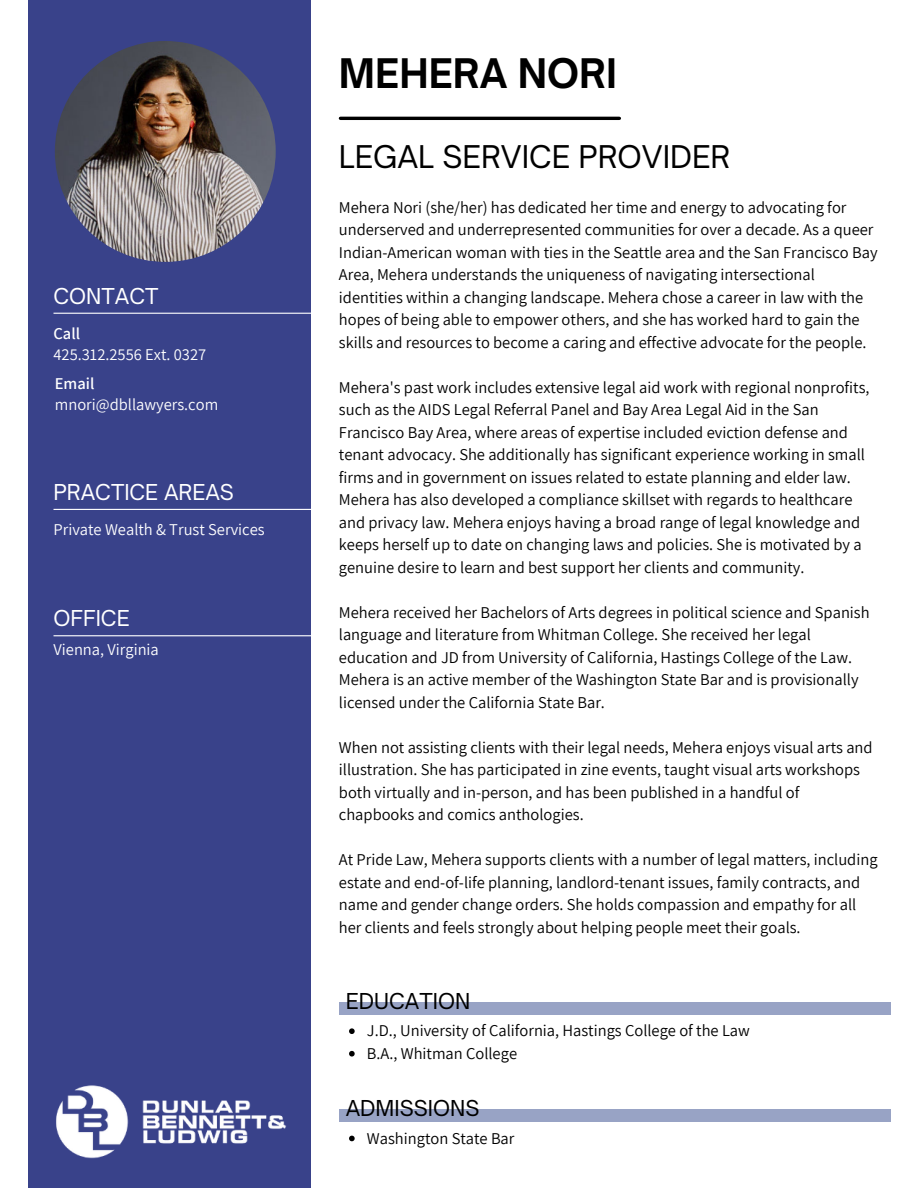
<style>
.page{position:relative;width:918px;height:1188px;background:#fff}
.page>*{position:absolute;margin:0;border:0;box-sizing:border-box;transform-origin:0 0}
.t1{font:700 39px "Open Sauce One";color:#000}
.t2{font:30px "Open Sauce One";color:#000}
.t3{font:21px "Open Sauce One";color:#fff}
.t4{font:21px "Open Sauce One";color:#000}
.t5{font:16.5px/22.5px "Assistant";color:#000}
.t6{font:16.5px "Assistant";color:#fff}
.t7{font:600 16.5px "Assistant";color:#fff}
</style>
<div class="page">
<div style="left:28px;top:0;width:283px;height:1188px;background:#39428a"></div>
<hr style="left:340px;top:117px;width:279px;height:3px;background:#000">
<img style="left:55px;top:41px;width:221px;height:221px;border-radius:50%">
<img style="left:56px;top:1085px;width:230px;height:74px">
<hr style="left:54px;top:313px;width:259px;height:1px;background:#fff">
<hr style="left:54px;top:509px;width:259px;height:1px;background:#fff">
<hr style="left:54px;top:635px;width:259px;height:1px;background:#fff">
<div style="left:339px;top:1002px;width:551px;height:13px;background:#98a3c5"></div>
<svg style="left:349px;top:1028px;width:6px;height:6px"></svg>
<svg style="left:349px;top:1051px;width:6px;height:6px"></svg>
<div style="left:339px;top:1109px;width:551px;height:13px;background:#98a3c5"></div>
<svg style="left:349px;top:1136px;width:6px;height:5px"></svg>
<p class="t3" style="left:54px;top:282px;width:106px">CONTACT</p>
<p class="t7" style="left:54px;top:322px;width:28px">Call</p>
<p class="t6" style="left:54px;top:343px;width:154px">425.312.2556 Ext. 0327</p>
<p class="t7" style="left:55px;top:372px;width:41px">Email</p>
<p class="t6" style="left:55px;top:394px;width:165px">mnori@dbllawyers.com</p>
<p class="t3" style="left:54px;top:478px;width:182px">PRACTICE AREAS</p>
<p class="t6" style="left:54px;top:518px;width:213px">Private Wealth &amp; Trust Services</p>
<p class="t3" style="left:54px;top:604px;width:78px">OFFICE</p>
<p class="t6" style="left:54px;top:638px;width:107px">Vienna, Virginia</p>
<h1 class="t1" style="left:339px;top:48px;width:280px">MEHERA NORI</h1>
<h2 class="t2" style="left:339px;top:137px;width:393px">LEGAL SERVICE PROVIDER</h2>
<p class="t5" style="left:339px;top:195px;width:540px">Mehera Nori (she/her) has dedicated her time and energy to advocating for underserved and underrepresented communities for over a decade. As a queer Indian-American woman with ties in the Seattle area and the San Francisco Bay Area, Mehera understands the uniqueness of navigating intersectional identities within a changing landscape. Mehera chose a career in law with the hopes of being able to empower others, and she has worked hard to gain the skills and resources to become a caring and effective advocate for the people.</p>
<p class="t5" style="left:339px;top:375px;width:532px">Mehera's past work includes extensive legal aid work with regional nonprofits, such as the AIDS Legal Referral Panel and Bay Area Legal Aid in the San Francisco Bay Area, where areas of expertise included eviction defense and tenant advocacy. She additionally has significant experience working in small firms and in government on issues related to estate planning and elder law.<br>Mehera has also developed a compliance skillset with regards to healthcare and privacy law. Mehera enjoys having a broad range of legal knowledge and keeps herself up to date on changing laws and policies. She is motivated by a genuine desire to learn and best support her clients and community.</p>
<p class="t5" style="left:339px;top:600px;width:532px">Mehera received her Bachelors of Arts degrees in political science and Spanish language and literature from Whitman College. She received her legal education and JD from University of California, Hastings College of the Law.<br>Mehera is an active member of the Washington State Bar and is provisionally licensed under the California State Bar.</p>
<p class="t5" style="left:339px;top:735px;width:535px">When not assisting clients with their legal needs, Mehera enjoys visual arts and illustration. She has participated in zine events, taught visual arts workshops both virtually and in-person, and has been published in a handful of chapbooks and comics anthologies.</p>
<p class="t5" style="left:339px;top:848px;width:540px">At Pride Law, Mehera supports clients with a number of legal matters, including estate and end-of-life planning, landlord-tenant issues, family contracts, and name and gender change orders. She holds compassion and empathy for all her clients and feels strongly about helping people meet their goals.</p>
<p class="t4" style="left:346px;top:987px;width:126px">EDUCATION</p>
<p class="t5" style="left:367px;top:1019px;width:384px">J.D., University of California, Hastings College of the Law<br>B.A., Whitman College</p>
<p class="t4" style="left:346px;top:1094px;width:135px">ADMISSIONS</p>
<p class="t5" style="left:367px;top:1126px;width:149px">Washington State Bar</p>
</div>
